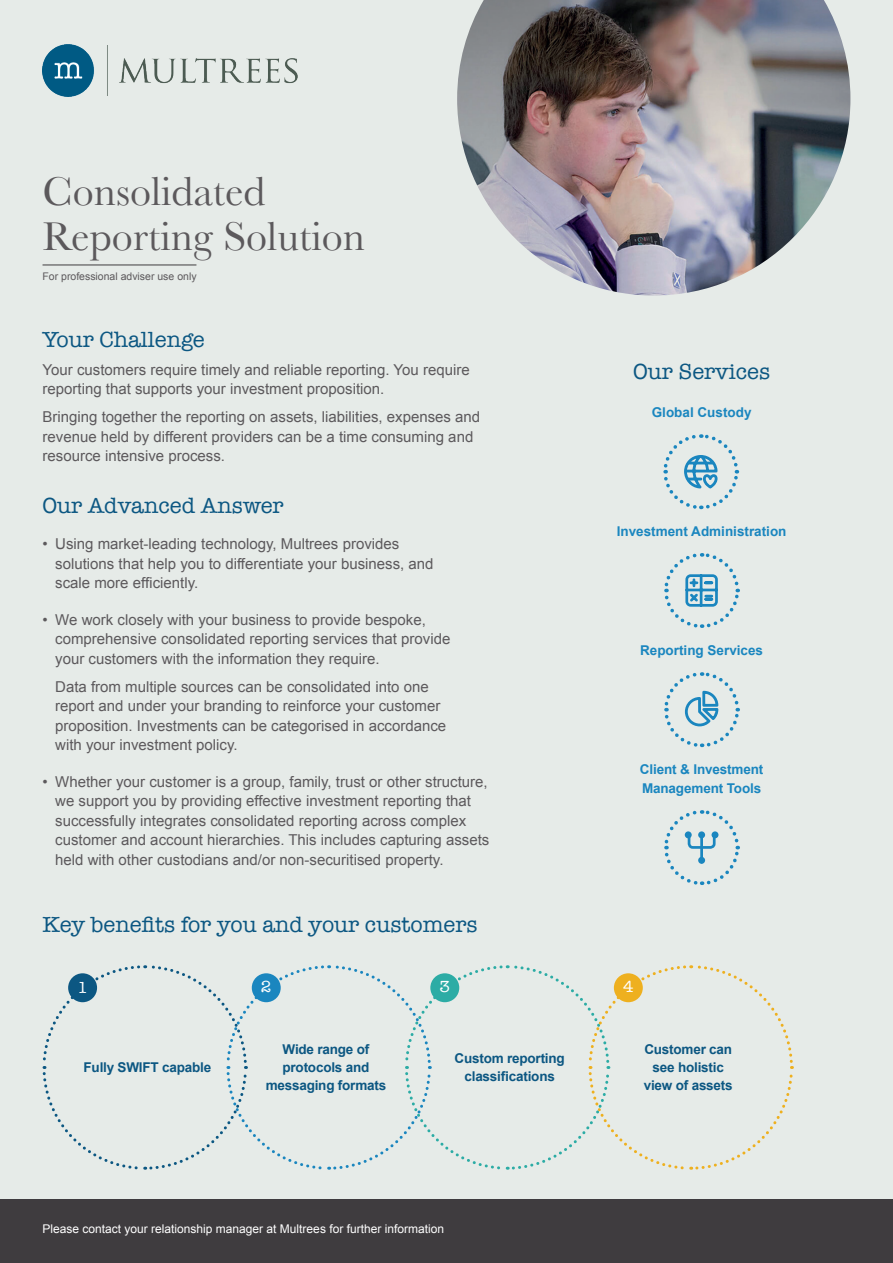
<style>
.page{position:relative;width:893px;height:1263px;background:#fff}
.page>*{position:absolute;margin:0;border:0;box-sizing:border-box;transform-origin:0 0}
.t1{font:42px/45px "Baskerville";color:#5c595c}
.Heading{font:22.5px "American Typewriter";color:#0c5782}
._3_Body_Heads{font:22.5px "American Typewriter";color:#0c5782}
.Numbers{font:16.5px "American Typewriter";color:#fff}
.Bullets_10pt{font:15px/19.5px "Arial";color:#5c595c}
.Body{font:15px/19.5px "Arial";color:#5c595c}
.Text{font:700 13.5px/18px "Arial";letter-spacing:-.015em;color:#0c5782;text-align:center}
._3_Body_Heads-2{font:700 13.5px/19.5px "Arial";color:#1a86bf}
.t2{font:12px "Arial";color:#fff}
.t3{font:10.5px "Arial";color:#5c595c}
</style>
<div class="page">
<div style="left:0;top:0;width:893px;height:1208px;background:#e6ebe8"></div>
<div style="left:0;top:1199px;width:893px;height:64px;background:#3f3c3f"></div>
<img style="left:43px;top:44px;width:255px;height:53px">
<hr style="left:43px;top:265px;width:153px;height:1px;background:#3f3c3f">
<img style="left:457px;top:0;width:393px;height:296px">
<svg style="left:42px;top:965px;width:752px;height:205px"></svg>
<div style="left:614px;top:973px;width:29px;height:29px;background:#eeb01f;border-radius:50%"></div>
<svg style="left:664px;top:672px;width:76px;height:76px"></svg>
<svg style="left:663px;top:434px;width:77px;height:194px"></svg>
<svg style="left:664px;top:810px;width:76px;height:75px"></svg>
<hr style="left:700px;top:834px;width:3px;height:28px;background:#1a86bf">
<div style="left:685px;top:831px;width:7px;height:7px;background:#1a86bf;border-radius:50%"></div>
<div style="left:698px;top:831px;width:7px;height:7px;background:#1a86bf;border-radius:50%"></div>
<div style="left:698px;top:857px;width:7px;height:7px;background:#1a86bf;border-radius:50%"></div>
<div style="left:711px;top:831px;width:7px;height:7px;background:#1a86bf;border-radius:50%"></div>
<p class="t1" style="left:43px;top:168px;width:324px">Consolidated<br>Reporting Solution</p>
<p class="t3" style="left:43px;top:269px;width:156px">For professional adviser use only</p>
<p class="Heading" style="left:43px;top:322px;width:164px">Your Challenge</p>
<p class="Body" style="left:43px;top:360px;width:429px">Your customers require timely and reliable reporting. You require reporting that supports your investment proposition.</p>
<p class="Body" style="left:43px;top:408px;width:439px">Bringing together the reporting on assets, liabilities, expenses and revenue held by different providers can be a time consuming and resource intensive process.</p>
<p class="Heading" style="left:43px;top:488px;width:243px">Our Advanced Answer</p>
<p class="Bullets_10pt" style="left:55px;top:534px;width:380px;text-indent:-13px">• Using market-leading technology, Multrees provides solutions that help you to differentiate your business, and scale more efficiently.</p>
<p class="Bullets_10pt" style="left:55px;top:610px;width:397px;text-indent:-13px">• We work closely with your business to provide bespoke, comprehensive consolidated reporting services that provide your customers with the information they require.</p>
<p class="Bullets_10pt" style="left:55px;top:677px;width:393px">Data from multiple sources can be consolidated into one report and under your branding to reinforce your customer proposition. Investments can be categorised in accordance with your investment policy.</p>
<p class="Bullets_10pt" style="left:55px;top:772px;width:436px;text-indent:-13px">• Whether your customer is a group, family, trust or other structure, we support you by providing effective investment reporting that successfully integrates consolidated reporting across complex customer and account hierarchies. This includes capturing assets held with other custodians and/or non-securitised property.</p>
<p class="Heading" style="left:43px;top:907px;width:437px">Key benefits for you and your customers</p>
<p class="Numbers" style="left:77px;top:975px;width:12px">1</p>
<p class="Text" style="left:84px;top:1059px;width:129px">Fully SWIFT capable</p>
<p class="Numbers" style="left:261px;top:974px;width:12px">2</p>
<p class="Text" style="left:266px;top:1041px;width:122px">Wide range of protocols and messaging formats</p>
<p class="Numbers" style="left:440px;top:974px;width:12px">3</p>
<p class="Text" style="left:455px;top:1050px;width:112px">Custom reporting classifications</p>
<p class="t2" style="left:43px;top:1221px;width:403px">Please contact your relationship manager at Multrees for further information</p>
<p class="_3_Body_Heads" style="left:633px;top:354px;width:139px">Our Services</p>
<p class="_3_Body_Heads-2" style="left:652px;top:403px;width:101px">Global Custody</p>
<p class="_3_Body_Heads-2" style="left:617px;top:522px;width:171px">Investment Administration</p>
<p class="_3_Body_Heads-2" style="left:640px;top:641px;width:125px">Reporting Services</p>
<p class="_3_Body_Heads-2" style="left:640px;top:760px;width:125px">Client &amp; Investment<br>Management Tools</p>
<p class="Numbers" style="left:623px;top:974px;width:12px">4</p>
<p class="Text" style="left:644px;top:1041px;width:90px">Customer can see holistic view of assets</p>
</div>
